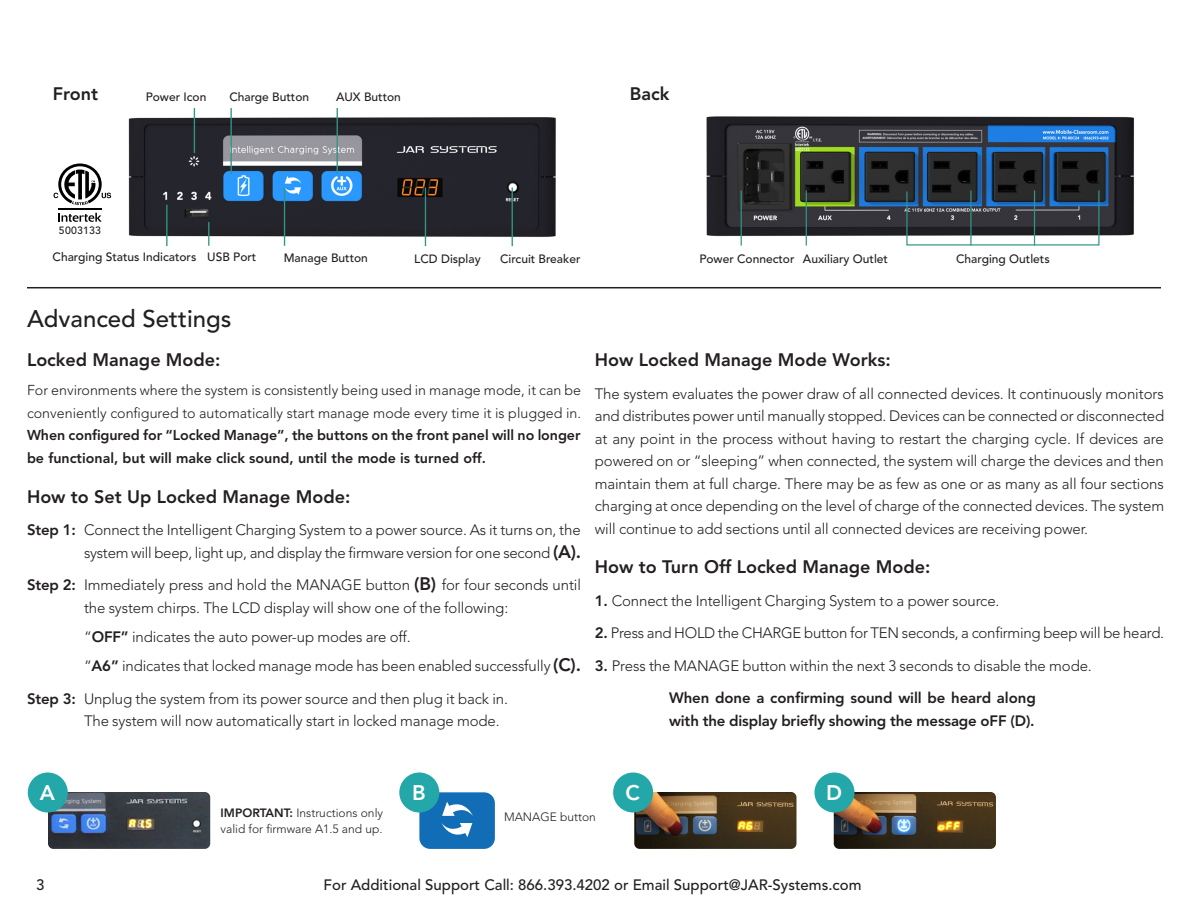
<style>
.page{position:relative;width:1188px;height:918px;background:#fff}
.page>*{position:absolute;margin:0;border:0;box-sizing:border-box;transform-origin:0 0}
.t1{font:500 24px "Avenir LT Std";color:#231f20}
.t2{font:800 21px "Avenir LT Std";color:#fff}
.bODY{font:800 18px "Avenir LT Std";color:#231f20}
.bODY-2{font:300 15px/22.5px "Avenir LT Std";letter-spacing:-.01em;color:#231f20}
.bODY-3{font:800 15px/22.5px "Avenir LT Std";letter-spacing:-.01em;color:#231f20}
.t3{font:500 15px "Avenir LT Std";color:#231f20}
.bODY-4{font:300 14.25px/22.5px "Avenir LT Std";color:#231f20;text-align:justify}
.t4{font:500 12px "Avenir LT Std";color:#231f20}
.t5{font:300 12px/16.5px "Avenir LT Std";color:#231f20}
.t6{font:500 10.5px "Avenir LT Std";letter-spacing:.02em;color:#231f20}
.s1{font-weight:800}
.s2{font-weight:800;font-size:18px}
</style>
<div class="page">
<img style="left:70px;top:107px;width:486px;height:140px">
<hr style="left:230px;top:108px;width:2px;height:66px;background:#319685">
<hr style="left:284px;top:187px;width:1px;height:59px;background:#319685">
<hr style="left:337px;top:108px;width:1px;height:66px;background:#319685">
<hr style="left:166px;top:205px;width:2px;height:41px;background:#319685">
<hr style="left:194px;top:108px;width:1px;height:45px;background:#319685">
<svg style="left:208px;top:222px;width:1px;height:24px"></svg>
<hr style="left:512px;top:187px;width:1px;height:59px;background:#319685">
<hr style="left:425px;top:187px;width:1px;height:59px;background:#319685">
<img style="left:650px;top:116px;width:506px;height:173px">
<hr style="left:806px;top:190px;width:1px;height:56px;background:#319685">
<svg style="left:906px;top:189px;width:194px;height:57px;background:#505b66"></svg>
<hr style="left:970px;top:190px;width:2px;height:56px;background:#319685">
<hr style="left:1034px;top:190px;width:1px;height:56px;background:#319685">
<hr style="left:741px;top:190px;width:1px;height:56px;background:#319685">
<svg style="left:58px;top:213px;width:44px;height:9px"></svg>
<hr style="left:58px;top:208px;width:44px;height:1px;background:#000">
<svg style="left:54px;top:164px;width:57px;height:41px"></svg>
<hr style="left:27px;top:287px;width:1134px;height:1px;background:#231f20">
<img style="left:834px;top:792px;width:162px;height:57px">
<img style="left:634px;top:792px;width:162px;height:57px">
<img style="left:48px;top:792px;width:162px;height:57px">
<div style="left:419px;top:792px;width:76px;height:57px;background:#126db7;border-radius:11px"></div>
<svg style="left:442px;top:802px;width:31px;height:14px"></svg>
<svg style="left:442px;top:823px;width:30px;height:14px"></svg>
<div style="left:28px;top:772px;width:40px;height:41px;background:#24a7a8;border-radius:50%"></div>
<div style="left:399px;top:772px;width:40px;height:41px;background:#24a7a8;border-radius:50%"></div>
<div style="left:613px;top:772px;width:40px;height:41px;background:#24a7a8;border-radius:50%"></div>
<div style="left:814px;top:772px;width:41px;height:41px;background:#24a7a8;border-radius:50%"></div>
<p class="bODY" style="left:53px;top:83px;width:47px">Front</p>
<p class="bODY" style="left:630px;top:83px;width:41px">Back</p>
<p class="t4" style="left:146px;top:90px;width:62px">Power Icon</p>
<p class="t4" style="left:229px;top:90px;width:81px">Charge Button</p>
<p class="t4" style="left:336px;top:90px;width:66px">AUX Button</p>
<p class="t6" style="left:59px;top:224px;width:44px">5003133</p>
<p class="t4" style="left:53px;top:250px;width:145px">Charging Status Indicators</p>
<p class="t4" style="left:207px;top:250px;width:51px">USB Port</p>
<p class="t4" style="left:414px;top:252px;width:68px">LCD Display</p>
<p class="t4" style="left:500px;top:252px;width:82px">Circuit Breaker</p>
<p class="t4" style="left:699px;top:252px;width:97px">Power Connector</p>
<p class="t4" style="left:803px;top:252px;width:87px">Auxiliary Outlet</p>
<p class="t4" style="left:956px;top:252px;width:95px">Charging Outlets</p>
<p class="t4" style="left:284px;top:251px;width:86px">Manage Button</p>
<p class="t1" style="left:27px;top:305px;width:206px">Advanced Settings</p>
<p class="bODY" style="left:27px;top:349px;width:195px">Locked Manage Mode:</p>
<p class="bODY-4" style="left:27px;top:379px;width:556px">For environments where the system is consistently being used in manage mode, it can be conveniently configured to automatically start manage mode every time it is plugged in.<br><span class="s1">When configured for “Locked Manage”, the buttons on the front panel will no longer be functional, but will make click sound, until the mode is turned off.</span></p>
<p class="bODY" style="left:27px;top:486px;width:325px">How to Set Up Locked Manage Mode:</p>
<p class="bODY-2" style="left:27px;top:519px;width:556px;text-align:right"><span class="s1">Step 1:</span> Connect the Intelligent Charging System to a power source. As it turns on, the system will beep, light up, and display the firmware version for one second <span class="s2">(A).</span></p>
<p class="bODY-2" style="left:84px;top:574px;width:499px;text-indent:-57px"><span class="s1">Step 2:</span> Immediately press and hold the MANAGE button <span class="s2">(B)</span> for four seconds until the system chirps. The LCD display will show one of the following:</p>
<p class="bODY-2" style="left:84px;top:625px;width:328px">“<span class="s1">OFF”</span> indicates the auto power-up modes are off.</p>
<p class="bODY-2" style="left:84px;top:655px;width:499px">“<span class="s1">A6”</span> indicates that locked manage mode has been enabled successfully <span class="s2">(C).</span></p>
<p class="bODY-2" style="left:84px;top:687px;width:425px;text-indent:-57px"><span class="s1">Step 3:</span> Unplug the system from its power source and then plug it back in.<br>The system will now automatically start in locked manage mode.</p>
<p class="bODY" style="left:595px;top:349px;width:297px">How Locked Manage Mode Works:</p>
<p class="bODY-2" style="left:595px;top:382px;width:571px;text-align:justify">The system evaluates the power draw of all connected devices. It continuously monitors and distributes power until manually stopped. Devices can be connected or disconnected at any point in the process without having to restart the charging cycle. If devices are powered on or “sleeping” when connected, the system will charge the devices and then maintain them at full charge. There may be as few as one or as many as all four sections charging at once depending on the level of charge of the connected devices. The system will continue to add sections until all connected devices are receiving power.</p>
<p class="bODY" style="left:595px;top:556px;width:337px">How to Turn Off Locked Manage Mode:</p>
<p class="bODY-2" style="left:595px;top:589px;width:406px"><span class="s1">1.</span> Connect the Intelligent Charging System to a power source.</p>
<p class="bODY-2" style="left:595px;top:622px;width:571px"><span class="s1">2.</span> Press and HOLD the CHARGE button for TEN seconds, a confirming beep will be heard.</p>
<p class="bODY-2" style="left:595px;top:654px;width:499px"><span class="s1">3.</span> Press the MANAGE button within the next 3 seconds to disable the mode.</p>
<p class="bODY-3" style="left:669px;top:687px;width:368px">When done a confirming sound will be heard along with the display briefly showing the message oFF (D).</p>
<p class="t2" style="left:40px;top:780px;width:17px">A</p>
<p class="t2" style="left:412px;top:780px;width:15px">B</p>
<p class="t2" style="left:626px;top:780px;width:16px">C</p>
<p class="t2" style="left:826px;top:780px;width:17px">D</p>
<p class="t5" style="left:221px;top:804px;width:164px"><span class="s1">IMPORTANT:</span> Instructions only valid for firmware A1.5 and up.</p>
<p class="t5" style="left:504px;top:809px;width:93px">MANAGE button</p>
<p class="t3" style="left:36px;top:876px;width:10px">3</p>
<p class="t3" style="left:323px;top:876px;width:540px">For Additional Support Call: 866.393.4202 or Email Support@JAR-Systems.com</p>
</div>
